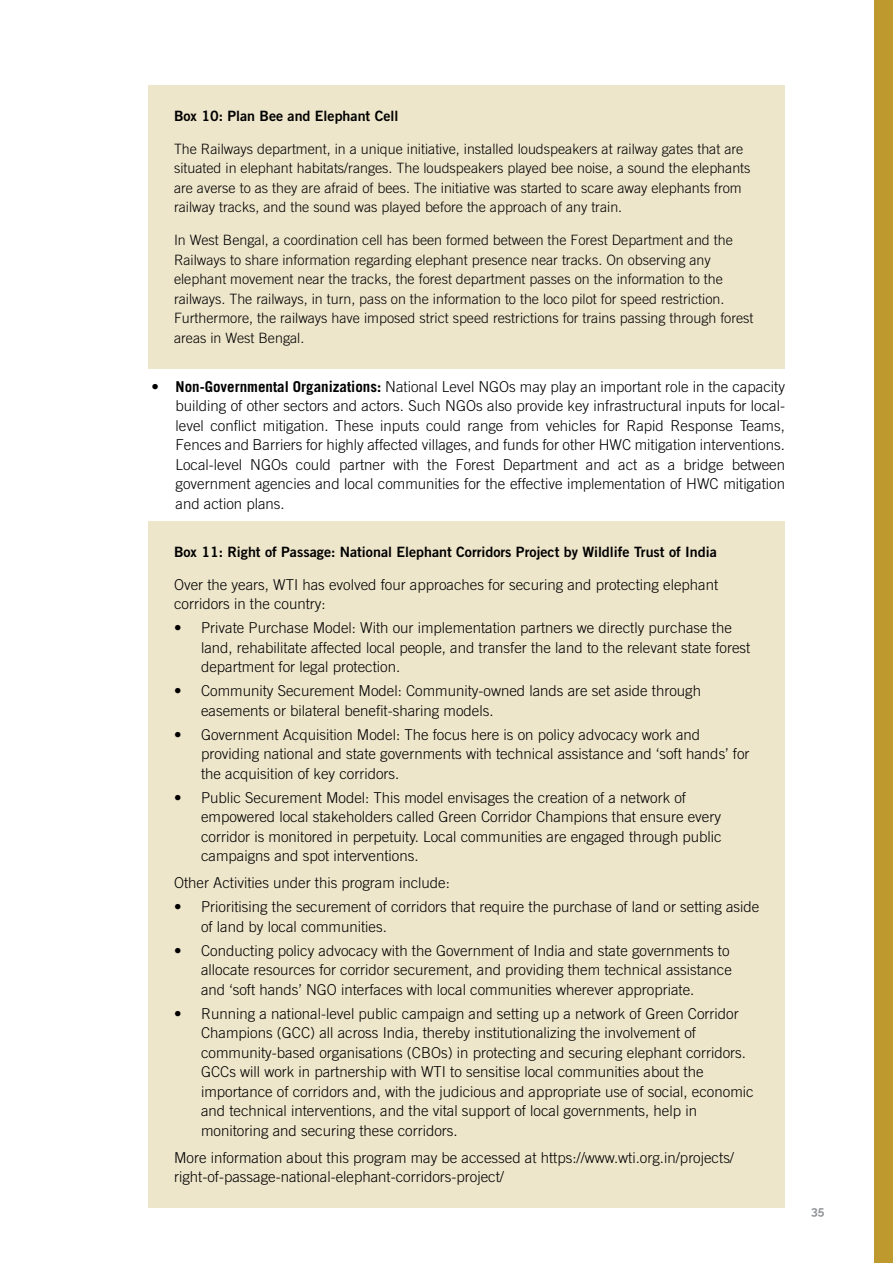
<style>
.page{position:relative;width:893px;height:1263px;background:#fff}
.page>*{position:absolute;margin:0;border:0;box-sizing:border-box;transform-origin:0 0}
.t1{font:300 15px/19.5px "Trade Gothic LT Std";color:#000}
.t2{font:300 14.25px/19.5px "Trade Gothic LT Std";color:#000}
.t3{font:14.25px "Trade Gothic LT Std Bd 2";color:#000}
.t4{font:700 12px "Raleway";color:#939598}
.s1{font-weight:700}
</style>
<div class="page">
<div style="left:874px;top:0;width:19px;height:1263px;background:#bd992e"></div>
<div style="left:148px;top:85px;width:637px;height:283px;background:#eee6cb"></div>
<div style="left:148px;top:521px;width:637px;height:687px;background:#eee6cb"></div>
<p class="t3" style="left:174px;top:107px;width:226px">Box 10: Plan Bee and Elephant Cell</p>
<p class="t2" style="left:174px;top:139px;width:578px">The Railways department, in a unique initiative, installed loudspeakers at railway gates that are situated in elephant habitats/ranges. The loudspeakers played bee noise, a sound the elephants are averse to as they are afraid of bees. The initiative was started to scare away elephants from railway tracks, and the sound was played before the approach of any train.</p>
<p class="t2" style="left:174px;top:230px;width:581px">In West Bengal, a coordination cell has been formed between the Forest Department and the Railways to share information regarding elephant presence near tracks. On observing any elephant movement near the tracks, the forest department passes on the information to the railways. The railways, in turn, pass on the information to the loco pilot for speed restriction.<br>Furthermore, the railways have imposed strict speed restrictions for trains passing through forest areas in West Bengal.</p>
<p class="t1" style="left:176px;top:377px;width:611px;text-align:justify;text-indent:-24px"><span class="s1">• Non-Governmental Organizations:</span> National Level NGOs may play an important role in the capacity building of other sectors and actors. Such NGOs also provide key infrastructural inputs for local&shy;level conflict mitigation. These inputs could range from vehicles for Rapid Response Teams, Fences and Barriers for highly affected villages, and funds for other HWC mitigation interventions.<br>Local-level NGOs could partner with the Forest Department and act as a bridge between government agencies and local communities for the effective implementation of HWC mitigation and action plans.</p>
<p class="t3" style="left:174px;top:543px;width:544px">Box 11: Right of Passage: National Elephant Corridors Project by Wildlife Trust of India</p>
<p class="t1" style="left:174px;top:574px;width:546px">Over the years, WTI has evolved four approaches for securing and protecting elephant corridors in the country:</p>
<p class="t1" style="left:201px;top:618px;width:551px;text-indent:-27px">• Private Purchase Model: With our implementation partners we directly purchase the land, rehabilitate affected local people, and transfer the land to the relevant state forest department for legal protection.</p>
<p class="t1" style="left:201px;top:681px;width:502px;text-indent:-27px">• Community Securement Model: Community-owned lands are set aside through easements or bilateral benefit-sharing models.</p>
<p class="t1" style="left:201px;top:724px;width:550px;text-indent:-27px">• Government Acquisition Model: The focus here is on policy advocacy work and providing national and state governments with technical assistance and ‘soft hands’ for the acquisition of key corridors.</p>
<p class="t1" style="left:201px;top:787px;width:522px;text-indent:-27px">• Public Securement Model: This model envisages the creation of a network of empowered local stakeholders called Green Corridor Champions that ensure every corridor is monitored in perpetuity. Local communities are engaged through public campaigns and spot interventions.</p>
<p class="t1" style="left:174px;top:873px;width:277px">Other Activities under this program include:</p>
<p class="t1" style="left:201px;top:897px;width:560px;text-indent:-27px">• Prioritising the securement of corridors that require the purchase of land or setting aside of land by local communities.</p>
<p class="t1" style="left:201px;top:940px;width:532px;text-indent:-27px">• Conducting policy advocacy with the Government of India and state governments to allocate resources for corridor securement, and providing them technical assistance and ‘soft hands’ NGO interfaces with local communities wherever appropriate.</p>
<p class="t1" style="left:201px;top:1003px;width:554px;text-indent:-27px">• Running a national-level public campaign and setting up a network of Green Corridor Champions (GCC) all across India, thereby institutionalizing the involvement of community-based organisations (CBOs) in protecting and securing elephant corridors.<br>GCCs will work in partnership with WTI to sensitise local communities about the importance of corridors and, with the judicious and appropriate use of social, economic and technical interventions, and the vital support of local governments, help in monitoring and securing these corridors.</p>
<p class="t1" style="left:174px;top:1147px;width:562px">More information about this program may be accessed at https://www.wti.org.in/projects/ right-of-passage-national-elephant-corridors-project/</p>
<p class="t4" style="left:811px;top:1204px;width:15px">35</p>
</div>
